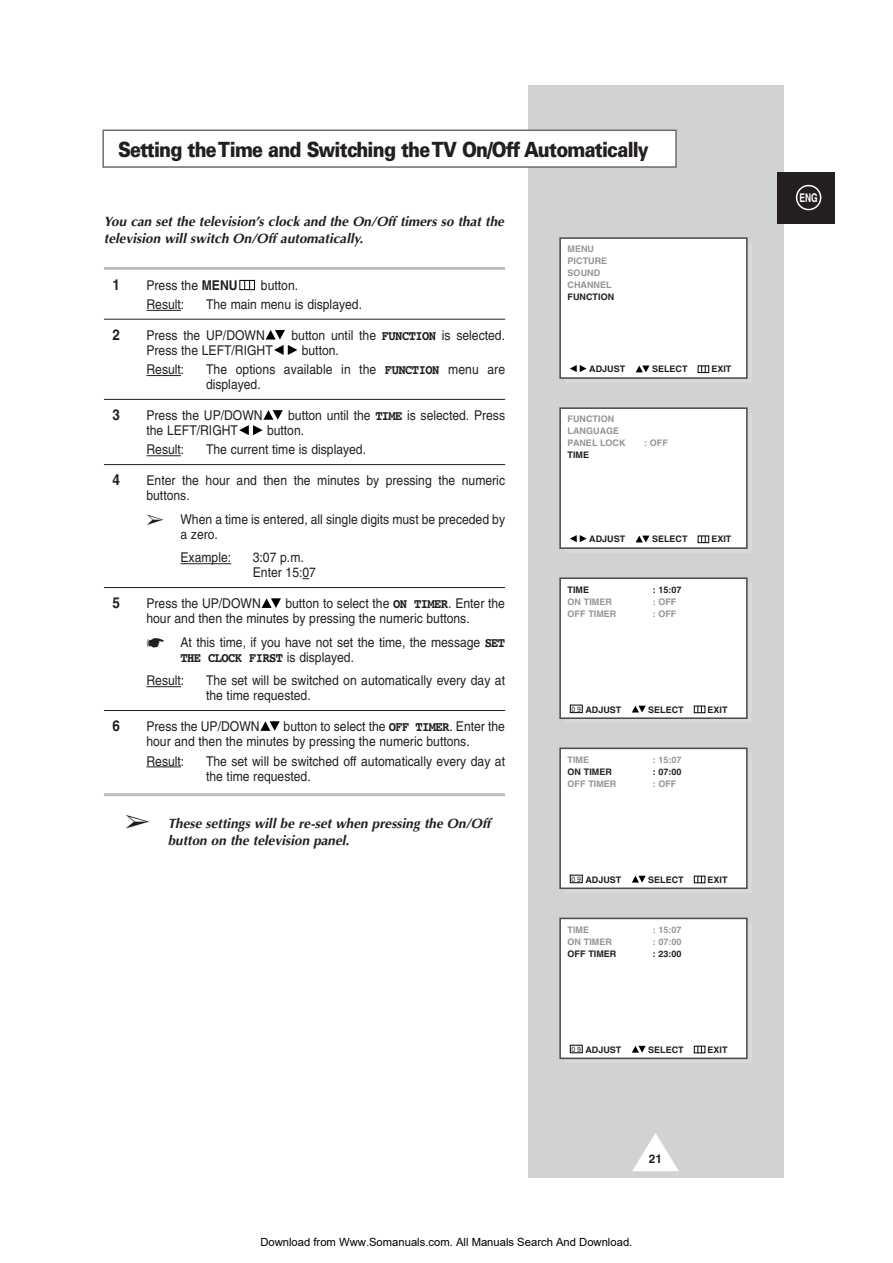
<style>
.page{position:relative;width:893px;height:1263px;background:#fff}
.page>*{position:absolute;margin:0;border:0;box-sizing:border-box;transform-origin:0 0}
.t1{font:900 21px "Univers";letter-spacing:-.04em;color:#231f20;scale:.85 1}
.t2{font:700 15px "Helvetica";color:#231f20;scale:.9 1}
.t3{font:13.5px/15px "Helvetica";color:#231f20;scale:.9 1}
.t4{font:italic 700 13.5px/16.5px "Optima";color:#231f20}
.t5{font:700 13.5px "Courier";letter-spacing:-.05em;color:#231f20;scale:.9 1}
.t6{font:700 12px "Helvetica";color:#fff;scale:.7 1}
.t7{font:700 12px "Helvetica";color:#231f20}
.t8{font:11.25px "Arial";color:#000}
.t9{font:700 9px "Helvetica";color:#231f20}
.t10{font:700 9px/12px "Helvetica";color:#939598}
.s1{font-weight:700}
.s2{font-family:"Courier";font-weight:700}
.s3{font-family:"Helvetica";font-weight:400}
.s4{font-weight:400;font-size:7.65px}
</style>
<div class="page">
<div style="left:528px;top:86px;width:255px;height:1092px;background:#d1d2d4"></div>
<svg style="left:632px;top:1133px;width:47px;height:38px"></svg>
<div style="left:776px;top:172px;width:58px;height:51px;background:#231f20"></div>
<svg style="left:795px;top:185px;width:26px;height:25px"></svg>
<hr style="left:104px;top:267px;width:401px;height:3px;background:#bcbdc0">
<hr style="left:146px;top:310px;width:35px;height:1px;background:#231f20">
<hr style="left:104px;top:319px;width:401px;height:1px;background:#231f20">
<hr style="left:146px;top:375px;width:35px;height:1px;background:#231f20">
<hr style="left:104px;top:399px;width:401px;height:1px;background:#231f20">
<hr style="left:146px;top:455px;width:35px;height:1px;background:#231f20">
<hr style="left:104px;top:464px;width:401px;height:1px;background:#231f20">
<hr style="left:180px;top:563px;width:51px;height:1px;background:#231f20">
<hr style="left:104px;top:587px;width:401px;height:1px;background:#231f20">
<hr style="left:146px;top:686px;width:35px;height:1px;background:#231f20">
<hr style="left:104px;top:710px;width:401px;height:1px;background:#231f20">
<hr style="left:146px;top:767px;width:35px;height:1px;background:#231f20">
<hr style="left:104px;top:793px;width:401px;height:3px;background:#bcbdc0">
<svg style="left:260px;top:721px;width:20px;height:10px"></svg>
<svg style="left:261px;top:598px;width:20px;height:10px"></svg>
<svg style="left:239px;top:410px;width:44px;height:25px"></svg>
<svg style="left:265px;top:330px;width:32px;height:25px"></svg>
<div style="left:239px;top:280px;width:16px;height:10px;border:1px solid #000"></div>
<svg style="left:244px;top:280px;width:6px;height:10px"></svg>
<div style="left:103px;top:130px;width:573px;height:37px;background:#fff"></div>
<div style="left:102px;top:130px;width:574px;height:38px;border:2px solid #6c6d70"></div>
<div style="left:565px;top:243px;width:186px;height:140px;background:#d9d9d9"></div>
<div style="left:559px;top:237px;width:188px;height:142px;background:#fff;border:2px solid #4d4d4d"></div>
<div style="left:697px;top:366px;width:12px;height:7px;border:1px solid #000"></div>
<svg style="left:701px;top:366px;width:5px;height:7px"></svg>
<svg style="left:636px;top:366px;width:13px;height:6px"></svg>
<svg style="left:570px;top:365px;width:16px;height:7px"></svg>
<div style="left:565px;top:413px;width:186px;height:140px;background:#d9d9d9"></div>
<div style="left:559px;top:407px;width:188px;height:142px;background:#fff;border:2px solid #4d4d4d"></div>
<div style="left:697px;top:536px;width:12px;height:7px;border:1px solid #000"></div>
<svg style="left:701px;top:536px;width:5px;height:7px"></svg>
<svg style="left:636px;top:536px;width:13px;height:6px"></svg>
<svg style="left:570px;top:535px;width:16px;height:7px"></svg>
<div style="left:565px;top:583px;width:186px;height:140px;background:#d9d9d9"></div>
<div style="left:559px;top:577px;width:188px;height:142px;background:#fff;border:2px solid #4d4d4d"></div>
<div style="left:694px;top:706px;width:11px;height:7px;border:1px solid #000"></div>
<svg style="left:697px;top:706px;width:5px;height:7px"></svg>
<svg style="left:632px;top:706px;width:13px;height:7px"></svg>
<div style="left:570px;top:705px;width:12px;height:8px;border:1px solid #000"></div>
<svg style="left:747px;top:753px;width:1px;height:136px"></svg>
<div style="left:559px;top:748px;width:188px;height:141px;background:#fff;border:2px solid #4d4d4d"></div>
<div style="left:694px;top:876px;width:11px;height:7px;border:1px solid #000"></div>
<svg style="left:697px;top:876px;width:5px;height:7px"></svg>
<svg style="left:632px;top:876px;width:13px;height:7px"></svg>
<div style="left:570px;top:875px;width:12px;height:8px;border:1px solid #000"></div>
<div style="left:559px;top:918px;width:188px;height:141px;background:#fff;border:2px solid #4d4d4d"></div>
<div style="left:694px;top:1046px;width:11px;height:7px;border:1px solid #000"></div>
<svg style="left:697px;top:1046px;width:5px;height:7px"></svg>
<svg style="left:632px;top:1046px;width:13px;height:7px"></svg>
<div style="left:570px;top:1045px;width:12px;height:8px;border:1px solid #000"></div>
<h1 class="t1" style="left:118px;top:141px;width:625px">Setting the Time and Switching the TV On/Off Automatically</h1>
<p class="t4" style="left:104px;top:215px;width:401px">You can set the television’s clock and the On/Off timers so that the television will switch On/Off automatically.</p>
<p class="t2" style="left:112px;top:279px;width:10px">1</p>
<p class="t3" style="left:146px;top:279px;width:103px">Press the <span class="s1">MENU</span></p>
<p class="t3" style="left:261px;top:279px;width:43px">button.</p>
<p class="t3" style="left:146px;top:298px;width:44px">Result:</p>
<p class="t3" style="left:206px;top:298px;width:175px">The main menu is displayed.</p>
<p class="t2" style="left:112px;top:329px;width:10px">2</p>
<p class="t3" style="left:146px;top:329px;width:133px">Press the UP/DOWN</p>
<p class="t3" style="left:291px;top:329px;width:239px">button until the <span class="s2">FUNCTION</span> is selected.</p>
<p class="t3" style="left:146px;top:344px;width:142px">Press the LEFT/RIGHT</p>
<p class="t3" style="left:302px;top:344px;width:43px">button.</p>
<p class="t3" style="left:146px;top:363px;width:44px">Result:</p>
<p class="t3" style="left:206px;top:363px;width:334px">The options available in the <span class="s2">FUNCTION</span> menu are displayed.</p>
<p class="t2" style="left:112px;top:409px;width:10px">3</p>
<p class="t3" style="left:146px;top:409px;width:131px">Press the UP/DOWN</p>
<p class="t3" style="left:288px;top:409px;width:242px">button until the <span class="s2">TIME</span> is selected. Press</p>
<p class="t3" style="left:146px;top:424px;width:103px">the LEFT/RIGHT</p>
<p class="t3" style="left:267px;top:424px;width:43px">button.</p>
<p class="t3" style="left:146px;top:443px;width:44px">Result:</p>
<p class="t3" style="left:206px;top:443px;width:179px">The current time is displayed.</p>
<p class="t2" style="left:112px;top:475px;width:10px">4</p>
<p class="t3" style="left:146px;top:474px;width:400px">Enter the hour and then the minutes by pressing the numeric buttons.</p>
<p class="t3" style="left:180px;top:513px;width:362px;text-indent:-34px">➢ When a time is entered, all single digits must be preceded by a zero.</p>
<p class="t3" style="left:180px;top:551px;width:58px">Example:</p>
<p class="t3" style="left:253px;top:551px;width:72px">3:07 p.m.<br>Enter 15:07</p>
<p class="t2" style="left:112px;top:598px;width:10px">5</p>
<p class="t3" style="left:146px;top:597px;width:128px">Press the UP/DOWN</p>
<p class="t3" style="left:146px;top:597px;width:400px;text-indent:139px">button to select the <span class="s2">ON TIMER</span>. Enter the hour and then the minutes by pressing the numeric buttons.</p>
<p class="t3" style="left:146px;top:636px;width:400px">☛ At this time, if you have not set the time, the message <span class="s2">SET</span></p>
<p class="t5" style="left:180px;top:653px;width:194px">THE CLOCK FIRST <span class="s3">is displayed.</span></p>
<p class="t3" style="left:146px;top:674px;width:44px">Result:</p>
<p class="t3" style="left:206px;top:674px;width:334px">The set will be switched on automatically every day at the time requested.</p>
<p class="t2" style="left:112px;top:721px;width:10px">6</p>
<p class="t3" style="left:146px;top:720px;width:127px">Press the UP/DOWN</p>
<p class="t3" style="left:146px;top:720px;width:400px;text-indent:137px">button to select the <span class="s2">OFF TIMER</span>. Enter the hour and then the minutes by pressing the numeric buttons.</p>
<p class="t3" style="left:146px;top:755px;width:44px">Result:</p>
<p class="t3" style="left:206px;top:755px;width:334px">The set will be switched off automatically every day at the time requested.</p>
<p class="t4" style="left:168px;top:817px;width:324px;text-indent:-43px">➢ These settings will be re-set when pressing the On/Off button on the television panel.</p>
<p class="t10" style="left:567px;top:244px;width:45px">MENU<br>PICTURE<br>SOUND<br>CHANNEL</p>
<p class="t9" style="left:567px;top:294px;width:48px">FUNCTION</p>
<p class="t9" style="left:589px;top:366px;width:37px">ADJUST</p>
<p class="t9" style="left:652px;top:366px;width:37px">SELECT</p>
<p class="t9" style="left:711px;top:366px;width:22px">EXIT</p>
<p class="t10" style="left:567px;top:414px;width:59px">FUNCTION<br>LANGUAGE<br>PANEL LOCK</p>
<p class="t9" style="left:567px;top:452px;width:23px">TIME</p>
<p class="t10" style="left:644px;top:438px;width:25px">: OFF</p>
<p class="t9" style="left:589px;top:536px;width:37px">ADJUST</p>
<p class="t9" style="left:652px;top:536px;width:37px">SELECT</p>
<p class="t9" style="left:711px;top:536px;width:22px">EXIT</p>
<p class="t9" style="left:567px;top:586px;width:23px">TIME</p>
<p class="t9" style="left:652px;top:586px;width:30px">: 15:07</p>
<p class="t10" style="left:567px;top:596px;width:46px">ON TIMER</p>
<p class="t10" style="left:652px;top:596px;width:25px">: OFF</p>
<p class="t10" style="left:567px;top:608px;width:50px">OFF TIMER</p>
<p class="t10" style="left:652px;top:608px;width:25px">: OFF</p>
<p class="t9" style="left:571px;top:706px;width:51px"><span class="s4">0 9</span> ADJUST</p>
<p class="t9" style="left:648px;top:706px;width:37px">SELECT</p>
<p class="t9" style="left:707px;top:706px;width:22px">EXIT</p>
<p class="t10" style="left:567px;top:754px;width:23px">TIME</p>
<p class="t10" style="left:652px;top:754px;width:30px">: 15:07</p>
<p class="t9" style="left:567px;top:768px;width:46px">ON TIMER</p>
<p class="t9" style="left:652px;top:768px;width:30px">: 07:00</p>
<p class="t10" style="left:567px;top:778px;width:50px">OFF TIMER</p>
<p class="t10" style="left:652px;top:778px;width:25px">: OFF</p>
<p class="t9" style="left:571px;top:876px;width:51px"><span class="s4">0 9</span> ADJUST</p>
<p class="t9" style="left:648px;top:876px;width:37px">SELECT</p>
<p class="t9" style="left:707px;top:876px;width:22px">EXIT</p>
<p class="t10" style="left:567px;top:924px;width:23px">TIME</p>
<p class="t10" style="left:652px;top:924px;width:30px">: 15:07</p>
<p class="t10" style="left:567px;top:936px;width:46px">ON TIMER</p>
<p class="t10" style="left:652px;top:936px;width:30px">: 07:00</p>
<p class="t9" style="left:567px;top:950px;width:50px">OFF TIMER</p>
<p class="t9" style="left:652px;top:950px;width:30px">: 23:00</p>
<p class="t9" style="left:571px;top:1046px;width:51px"><span class="s4">0 9</span> ADJUST</p>
<p class="t9" style="left:648px;top:1046px;width:37px">SELECT</p>
<p class="t9" style="left:707px;top:1046px;width:22px">EXIT</p>
<p class="t7" style="left:648px;top:1154px;width:15px">21</p>
<p class="t8" style="left:260px;top:1235px;width:373px">Download from Www.Somanuals.com. All Manuals Search And Download.</p>
<p class="t6" style="left:799px;top:193px;width:28px">ENG</p>
</div>
